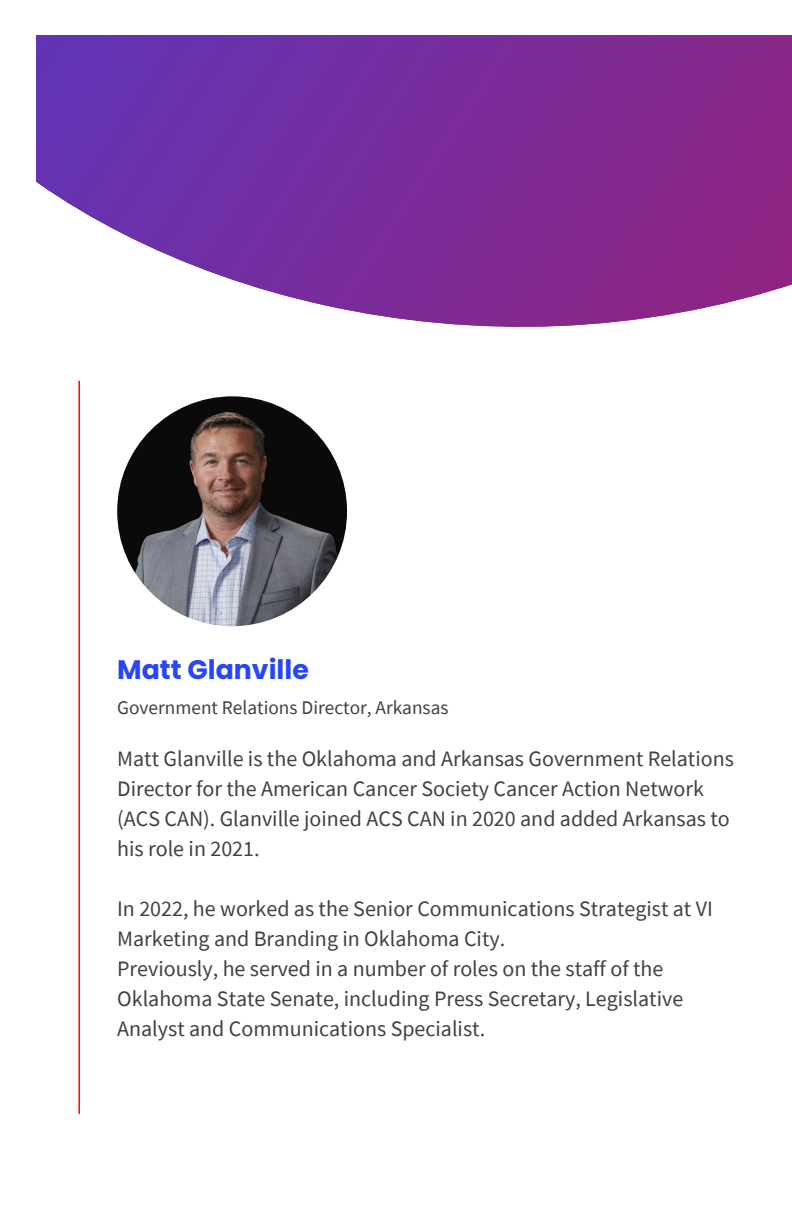
<style>
.page{position:relative;width:792px;height:1224px;background:#fff}
.page>*{position:absolute;margin:0;border:0;box-sizing:border-box;transform-origin:0 0}
.t1{font:700 26.8px "Poppins";color:#2746f8}
.t2{font:22px/30px "Source Sans Pro";color:#414042}
.t3{font:19.4px "Source Sans Pro";color:#414042}
</style>
<div class="page">
<svg style="left:36px;top:35px;width:756px;height:292px;background:#8944a5"></svg>
<hr style="left:78px;top:381px;width:2px;height:732px;background:#f00">
<img style="left:117px;top:396px;width:230px;height:230px;border-radius:50%">
<p class="t1" style="left:117px;top:651px;width:193px">Matt Glanville</p>
<p class="t3" style="left:117px;top:695px;width:333px">Government Relations Director, Arkansas</p>
<h1 class="t2" style="left:117px;top:743px;width:618px">Matt Glanville is the Oklahoma and Arkansas Government Relations Director for the American Cancer Society Cancer Action Network (ACS CAN). Glanville joined ACS CAN in 2020 and added Arkansas to his role in 2021.</h1>
<p class="t2" style="left:117px;top:893px;width:597px">In 2022, he worked as the Senior Communications Strategist at VI Marketing and Branding in Oklahoma City.<br>Previously, he served in a number of roles on the staff of the Oklahoma State Senate, including Press Secretary, Legislative Analyst and Communications Specialist.</p>
</div>
